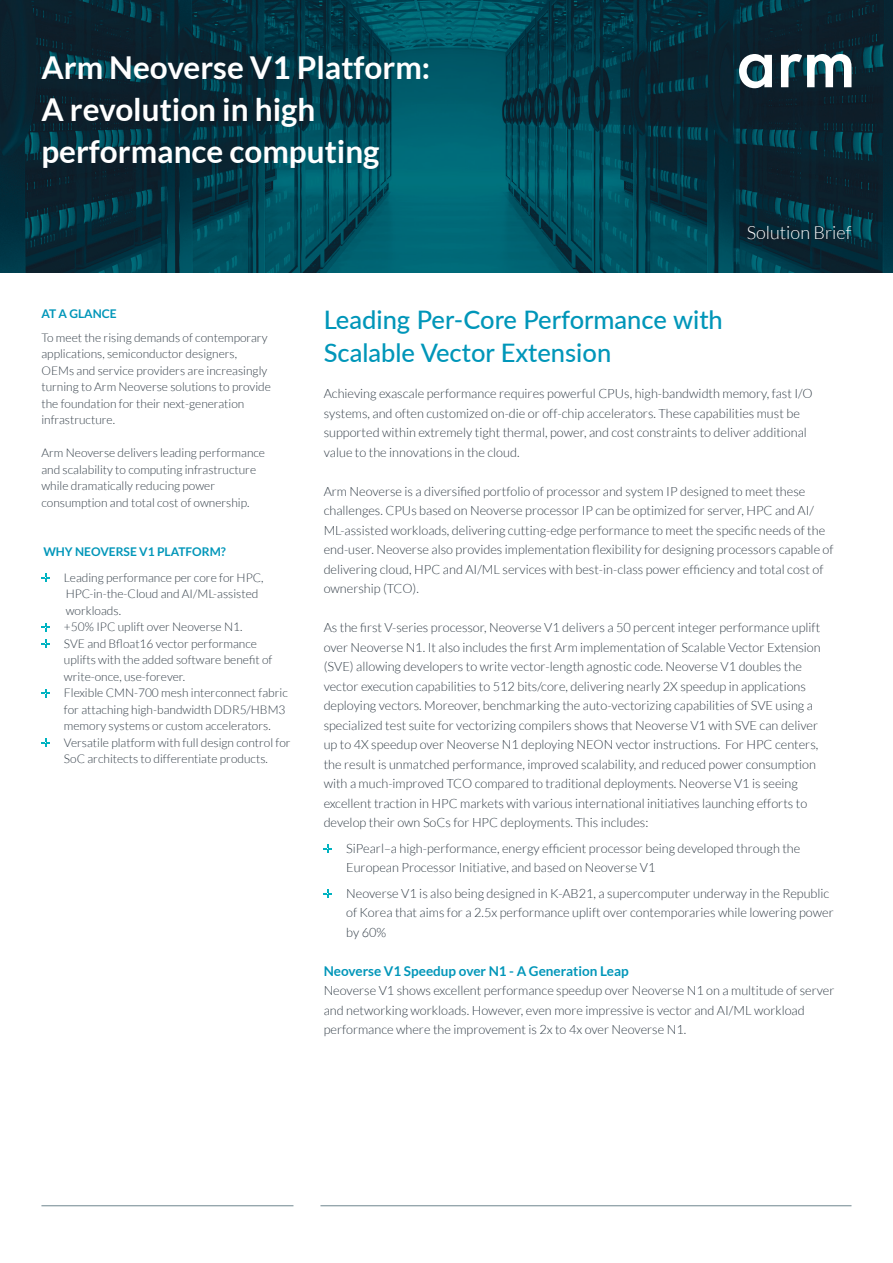
<style>
.page{position:relative;width:893px;height:1263px;background:#fff}
.page>*{position:absolute;margin:0;border:0;box-sizing:border-box;transform-origin:0 0}
.t1{font:700 31.5px/42px "Lato";color:#fff}
.t2{font:500 25.5px/33px "Lato";color:#0096b9}
.t3{font:300 18px "Lato";color:#fff}
.t4{font:700 13.5px "Lato";color:#0096b9}
.t5{font:300 12.75px/19.5px "Lato";color:#323d47}
.t6{font:300 12px/16.5px "Lato";color:#323d47}
.t7{font:700 12px "Lato";color:#0096b9}
</style>
<div class="page">
<hr style="left:320px;top:1205px;width:531px;height:1px;background:#6f868e">
<hr style="left:41px;top:1205px;width:252px;height:1px;background:#6f868e">
<svg style="left:0;top:0;width:893px;height:272px;background:#043b49"></svg>
<svg style="left:41px;top:574px;width:9px;height:8px"></svg>
<svg style="left:41px;top:623px;width:9px;height:8px"></svg>
<svg style="left:41px;top:640px;width:9px;height:8px"></svg>
<svg style="left:41px;top:689px;width:9px;height:8px"></svg>
<svg style="left:41px;top:739px;width:9px;height:8px"></svg>
<svg style="left:739px;top:54px;width:112px;height:34px"></svg>
<svg style="left:324px;top:845px;width:8px;height:8px"></svg>
<svg style="left:324px;top:890px;width:8px;height:8px"></svg>
<h1 class="t1" style="left:41px;top:46px;width:390px">Arm Neoverse V1 Platform:<br>A revolution in high performance computing</h1>
<h3 class="t3" style="left:747px;top:222px;width:106px">Solution Brief</h3>
<p class="t7" style="left:41px;top:307px;width:77px">AT A GLANCE</p>
<p class="t6" style="left:41px;top:329px;width:231px">To meet the rising demands of contemporary applications, semiconductor designers, OEMs and service providers are increasingly turning to Arm Neoverse solutions to provide the foundation for their next-generation infrastructure.</p>
<p class="t6" style="left:41px;top:445px;width:225px">Arm Neoverse delivers leading performance and scalability to computing infrastructure while dramatically reducing power consumption and total cost of ownership.</p>
<p class="t7" style="left:43px;top:545px;width:184px">WHY NEOVERSE V1 PLATFORM?</p>
<p class="t6" style="left:64px;top:569px;width:228px">Leading performance per core for HPC, HPC-in-the-Cloud and AI/ML-assisted workloads.<br>+50% IPC uplift over Neoverse N1.<br>SVE and Bfloat16 vector performance uplifts with the added software benefit of write-once, use-forever.<br>Flexible CMN-700 mesh interconnect fabric for attaching high-bandwidth DDR5/HBM3 memory systems or custom accelerators.<br>Versatile platform with full design control for SoC architects to differentiate products.</p>
<h2 class="t2" style="left:324px;top:302px;width:401px">Leading Per-Core Performance with<br>Scalable Vector Extension</h2>
<p class="t5" style="left:324px;top:384px;width:490px">Achieving exascale performance requires powerful CPUs, high-bandwidth memory, fast I/O systems, and often customized on-die or off-chip accelerators. These capabilities must be supported within extremely tight thermal, power, and cost constraints to deliver additional value to the innovations in the cloud.</p>
<p class="t5" style="left:324px;top:482px;width:511px">Arm Neoverse is a diversified portfolio of processor and system IP designed to meet these challenges. CPUs based on Neoverse processor IP can be optimized for server, HPC and AI/ ML-assisted workloads, delivering cutting-edge performance to meet the specific needs of the end-user. Neoverse also provides implementation flexibility for designing processors capable of delivering cloud, HPC and AI/ML services with best-in-class power efficiency and total cost of ownership (TCO).</p>
<p class="t5" style="left:324px;top:618px;width:498px">As the first V-series processor, Neoverse V1 delivers a 50 percent integer performance uplift over Neoverse N1. It also includes the first Arm implementation of Scalable Vector Extension (SVE) allowing developers to write vector-length agnostic code. Neoverse V1 doubles the vector execution capabilities to 512 bits/core, delivering nearly 2X speedup in applications deploying vectors. Moreover, benchmarking the auto-vectorizing capabilities of SVE using a specialized test suite for vectorizing compilers shows that Neoverse V1 with SVE can deliver up to 4X speedup over Neoverse N1 deploying NEON vector instructions. For HPC centers, the result is unmatched performance, improved scalability, and reduced power consumption with a much-improved TCO compared to traditional deployments. Neoverse V1 is seeing excellent traction in HPC markets with various international initiatives launching efforts to develop their own SoCs for HPC deployments. This includes:</p>
<p class="t5" style="left:346px;top:839px;width:456px">SiPearl–a high-performance, energy efficient processor being developed through the<br>European Processor Initiative, and based on Neoverse V1</p>
<p class="t5" style="left:346px;top:884px;width:489px">Neoverse V1 is also being designed in K-AB21, a supercomputer underway in the Republic of Korea that aims for a 2.5x performance uplift over contemporaries while lowering power by 60%</p>
<p class="t4" style="left:324px;top:963px;width:307px">Neoverse V1 Speedup over N1 - A Generation Leap</p>
<p class="t5" style="left:324px;top:981px;width:512px">Neoverse V1 shows excellent performance speedup over Neoverse N1 on a multitude of server and networking workloads. However, even more impressive is vector and AI/ML workload performance where the improvement is 2x to 4x over Neoverse N1.</p>
</div>
